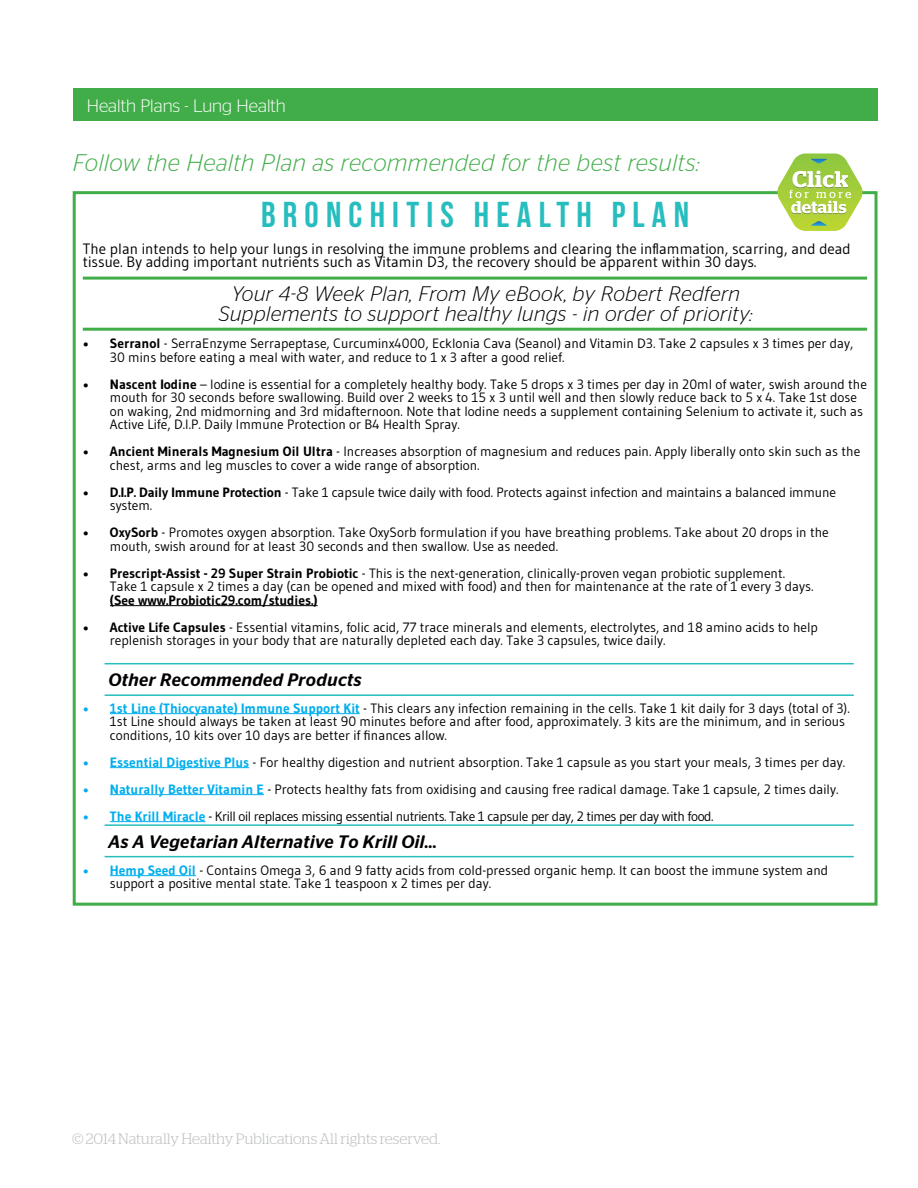
<style>
.page{position:relative;width:918px;height:1188px;background:#fff}
.page>*{position:absolute;margin:0;border:0;box-sizing:border-box;transform-origin:0 0}
.t1{font:36px "Bebas Neue";letter-spacing:.2em;color:#27bdbe}
.t2{font:italic 300 24px "Stag Sans";letter-spacing:.02em;color:#41ad49}
.t3{font:italic 300 21px/20.2px "Stag Sans";letter-spacing:.02em;color:#000;text-align:center}
.t4{font:italic 500 18px "Stag Sans";letter-spacing:.02em;color:#000}
.t5{font:300 18px "Stag Sans";color:#fff}
.t6{font:15px/13.5px "Gudea";color:#000}
.t7{font:300 15px "Stag";color:#bcbec0}
.t8{font:13.5px/13.5px "Gudea";color:#000}
.t9{font:13.5px "Gudea";letter-spacing:-.03em;color:#000}
.t10{font:700 13.5px "Gudea";color:#000}
.s1{font-weight:700}
.s2{font-weight:700;color:#00aeef}
</style>
<div class="page">
<div style="left:73px;top:89px;width:805px;height:32px;background:#41ad49"></div>
<hr style="left:110px;top:605px;width:208px;height:1px;background:#000">
<hr style="left:110px;top:713px;width:250px;height:1px;background:#00aeef">
<hr style="left:110px;top:767px;width:139px;height:1px;background:#00aeef">
<hr style="left:110px;top:794px;width:154px;height:1px;background:#00aeef">
<hr style="left:110px;top:821px;width:96px;height:1px;background:#00aeef">
<hr style="left:110px;top:875px;width:86px;height:1px;background:#00aeef">
<hr style="left:83px;top:277px;width:784px;height:3px;background:#41ad49">
<hr style="left:83px;top:328px;width:784px;height:3px;background:#41ad49">
<div style="left:73px;top:191px;width:805px;height:715px;border:3px solid #41ad49"></div>
<hr style="left:105px;top:694px;width:749px;height:2px;background:#27bdbe">
<hr style="left:105px;top:663px;width:749px;height:1px;background:#27bdbe">
<hr style="left:105px;top:856px;width:749px;height:1px;background:#27bdbe">
<hr style="left:105px;top:824px;width:749px;height:2px;background:#27bdbe">
<svg style="left:777px;top:153px;width:85px;height:78px"></svg>
<h3 class="t5" style="left:87px;top:96px;width:201px">Health Plans - Lung Health</h3>
<h2 class="t2" style="left:73px;top:149px;width:629px">Follow the Health Plan as recommended for the best results:</h2>
<h1 class="t1" style="left:261px;top:194px;width:429px">BRONCHITIS HEALTH PLAN</h1>
<p class="t6" style="left:83px;top:241px;width:769px">The plan intends to help your lungs in resolving the immune problems and clearing the inflammation, scarring, and dead tissue. By adding important nutrients such as Vitamin D3, the recovery should be apparent within 30 days.</p>
<h3 class="t3" style="left:219px;top:283px;width:535px">Your 4-8 Week Plan, From My eBook, by Robert Redfern<br>Supplements to support healthy lungs - in order of priority:</h3>
<p class="t8" style="left:110px;top:336px;width:745px;text-indent:-27px"><span class="s1">• Serranol</span> - SerraEnzyme Serrapeptase, Curcuminx4000, Ecklonia Cava (Seanol) and Vitamin D3. Take 2 capsules x 3 times per day,<br>30 mins before eating a meal with water, and reduce to 1 x 3 after a good relief.</p>
<p class="t8" style="left:110px;top:377px;width:759px;text-indent:-27px"><span class="s1">• Nascent Iodine</span> – Iodine is essential for a completely healthy body. Take 5 drops x 3 times per day in 20ml of water, swish around the mouth for 30 seconds before swallowing. Build over 2 weeks to 15 x 3 until well and then slowly reduce back to 5 x 4. Take 1st dose on waking, 2nd midmorning and 3rd midafternoon. Note that Iodine needs a supplement containing Selenium to activate it, such as Active Life, D.I.P. Daily Immune Protection or B4 Health Spray.</p>
<p class="t8" style="left:110px;top:444px;width:752px;text-indent:-27px"><span class="s1">• Ancient Minerals Magnesium Oil Ultra</span> - Increases absorption of magnesium and reduces pain. Apply liberally onto skin such as the chest, arms and leg muscles to cover a wide range of absorption.</p>
<p class="t8" style="left:110px;top:485px;width:728px;text-indent:-27px"><span class="s1">• D.I.P. Daily Immune Protection</span> - Take 1 capsule twice daily with food. Protects against infection and maintains a balanced immune system.</p>
<p class="t8" style="left:110px;top:525px;width:720px;text-indent:-27px"><span class="s1">• OxySorb</span> - Promotes oxygen absorption. Take OxySorb formulation if you have breathing problems. Take about 20 drops in the mouth, swish around for at least 30 seconds and then swallow. Use as needed.</p>
<p class="t8" style="left:110px;top:566px;width:705px;text-indent:-27px"><span class="s1">• Prescript-Assist - 29 Super Strain Probiotic</span> - This is the next-generation, clinically-proven vegan probiotic supplement.<br>Take 1 capsule x 2 times a day (can be opened and mixed with food) and then for maintenance at the rate of 1 every 3 days.</p>
<p class="t10" style="left:110px;top:592px;width:209px">(See www.Probiotic29.com/studies.)</p>
<p class="t8" style="left:110px;top:620px;width:709px;text-indent:-27px"><span class="s1">• Active Life Capsules</span> - Essential vitamins, folic acid, 77 trace minerals and elements, electrolytes, and 18 amino acids to help replenish storages in your body that are naturally depleted each day. Take 3 capsules, twice daily.</p>
<h3 class="t4" style="left:108px;top:669px;width:255px">Other Recommended Products</h3>
<p class="t8" style="left:110px;top:701px;width:741px;text-indent:-27px"><span class="s2">• 1st Line (Thiocyanate) Immune Support Kit</span> - This clears any infection remaining in the cells. Take 1 kit daily for 3 days (total of 3).<br>1st Line should always be taken at least 90 minutes before and after food, approximately. 3 kits are the minimum, and in serious conditions, 10 kits over 10 days are better if finances allow.</p>
<p class="t8" style="left:83px;top:755px;width:764px"><span class="s2">• Essential Digestive Plus</span> - For healthy digestion and nutrient absorption. Take 1 capsule as you start your meals, 3 times per day.</p>
<p class="t8" style="left:83px;top:782px;width:757px"><span class="s2">• Naturally Better Vitamin E</span> - Protects healthy fats from oxidising and causing free radical damage. Take 1 capsule, 2 times daily.</p>
<p class="t9" style="left:83px;top:808px;width:632px"><span class="s2">• The Krill Miracle</span> - Krill oil replaces missing essential nutrients. Take 1 capsule per day, 2 times per day with food.</p>
<h3 class="t4" style="left:108px;top:831px;width:330px">As A Vegetarian Alternative To Krill Oil…</h3>
<p class="t8" style="left:110px;top:863px;width:720px;text-indent:-27px"><span class="s2">• Hemp Seed Oil</span> - Contains Omega 3, 6 and 9 fatty acids from cold-pressed organic hemp. It can boost the immune system and support a positive mental state. Take 1 teaspoon x 2 times per day.</p>
<p class="t7" style="left:72px;top:1130px;width:370px">© 2014 Naturally Healthy Publications All rights reserved.</p>
</div>
